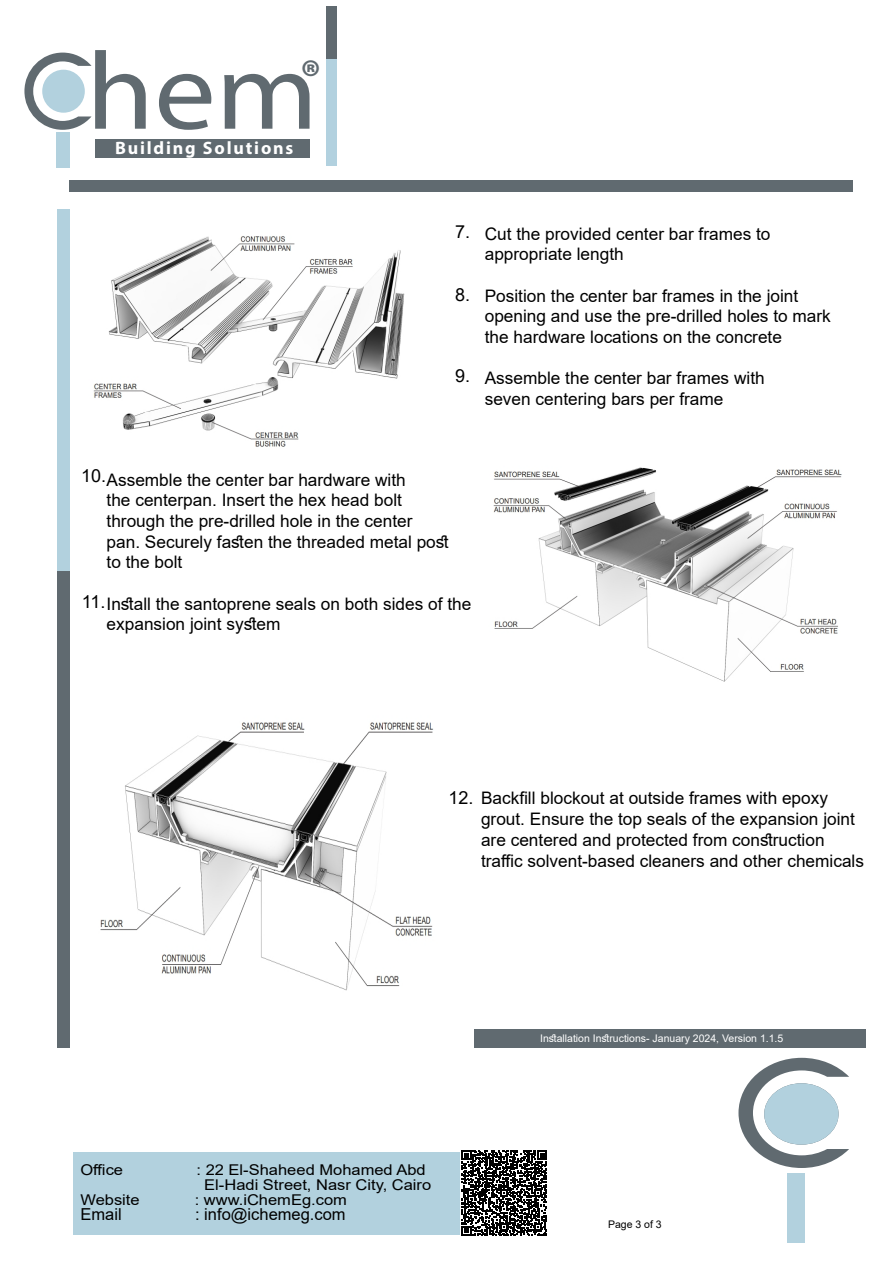
<style>
.page{position:relative;width:893px;height:1263px;background:#fff}
.page>*{position:absolute;margin:0;border:0;box-sizing:border-box;transform-origin:0 0}
.t1{font:700 46.35px "Myriad Pro";color:#606a70}
.t2{font:700 18px "Myriad Pro";letter-spacing:.1em;color:#fff}
.t3{font:18px "Arial";color:#000}
.t4{font:17.25px/20.7px "Arial";color:#000}
.t5{font:16.5px "Arial";color:#000}
.t6{font:14.85px/15px "Arial";color:#000;text-align:center;scale:1.11 1}
.t7{font:10.5px "Arial";color:#fff}
.t8{font:10.5px "Arial";color:#000}
.s1{font-size:18px}
</style>
<div class="page">
<div style="left:475px;top:1029px;width:391px;height:18px;background:#606a70"></div>
<svg style="left:738px;top:1058px;width:111px;height:110px"></svg>
<div style="left:787px;top:1173px;width:17px;height:70px;background:#b2d1de"></div>
<div style="left:764px;top:1083px;width:74px;height:62px;background:#b2d1de;border-radius:50%"></div>
<div style="left:69px;top:180px;width:784px;height:12px;background:#606a70"></div>
<div style="left:57px;top:209px;width:12px;height:362px;background:#b2d1de"></div>
<div style="left:57px;top:571px;width:12px;height:476px;background:#606a70"></div>
<img style="left:93px;top:236px;width:312px;height:211px">
<img style="left:493px;top:467px;width:349px;height:215px">
<img style="left:100px;top:722px;width:334px;height:269px">
<div style="left:326px;top:7px;width:11px;height:53px;background:#606a70"></div>
<div style="left:326px;top:60px;width:11px;height:106px;background:#b2d1df"></div>
<svg style="left:24px;top:50px;width:286px;height:80px"></svg>
<div style="left:56px;top:132px;width:13px;height:35px;background:#b2d1de"></div>
<div style="left:42px;top:70px;width:43px;height:43px;background:#b2d1de;border-radius:50%"></div>
<div style="left:95px;top:139px;width:215px;height:18px;background:#606a70"></div>
<div style="left:73px;top:1152px;width:386px;height:82px;background:#b2d1de"></div>
<svg style="left:461px;top:1150px;width:86px;height:86px"></svg>
<h1 class="t1" style="left:300px;top:47px;width:23px">®</h1>
<p class="t2" style="left:115px;top:136px;width:180px">Building Solutions</p>
<p class="t3" style="left:455px;top:219px;width:17px">7.</p>
<p class="t3" style="left:455px;top:282px;width:17px">8.</p>
<p class="t3" style="left:455px;top:363px;width:17px">9.</p>
<p class="t4" style="left:485px;top:223px;width:287px">Cut the provided center bar frames to appropriate length</p>
<p class="t4" style="left:485px;top:285px;width:348px">Position the center bar frames in the joint opening and use the pre-drilled holes to mark the hardware locations on the concrete</p>
<p class="t4" style="left:485px;top:368px;width:281px">Assemble the center bar frames with seven centering bars per frame</p>
<p class="t3" style="left:81px;top:463px;width:27px">10.</p>
<p class="t4" style="left:107px;top:469px;width:344px">Assemble the center bar hardware with<br>the centerpan. Insert the hex head bolt through the pre-drilled hole in the center pan. Securely fasten the threaded metal post to the bolt</p>
<p class="t4" style="left:107px;top:593px;width:366px">Install the santoprene seals on both sides of the expansion joint system</p>
<p class="t3" style="left:82px;top:589px;width:25px">11.</p>
<p class="t4" style="left:481px;top:788px;width:385px;text-indent:-32px"><span class="s1">12.</span> Backfill blockout at outside frames with epoxy grout. Ensure the top seals of the expansion joint are centered and protected from construction traffic solvent-based cleaners and other chemicals</p>
<p class="t6" style="left:80px;top:1162px;width:40px">Office</p>
<p class="t6" style="left:196px;top:1162px;width:213px">: 22 El-Shaheed Mohamed Abd<br>El-Hadi Street, Nasr City, Cairo</p>
<p class="t6" style="left:80px;top:1192px;width:55px">Website</p>
<p class="t6" style="left:195px;top:1192px;width:139px">: www.iChemEg.com</p>
<p class="t5" style="left:80px;top:1203px;width:43px">Email</p>
<p class="t5" style="left:195px;top:1203px;width:152px">: info@ichemeg.com</p>
<p class="t7" style="left:540px;top:1031px;width:245px">Installation Instructions- January 2024, Version 1.1.5</p>
<p class="t8" style="left:608px;top:1217px;width:55px">Page 3 of 3</p>
</div>
